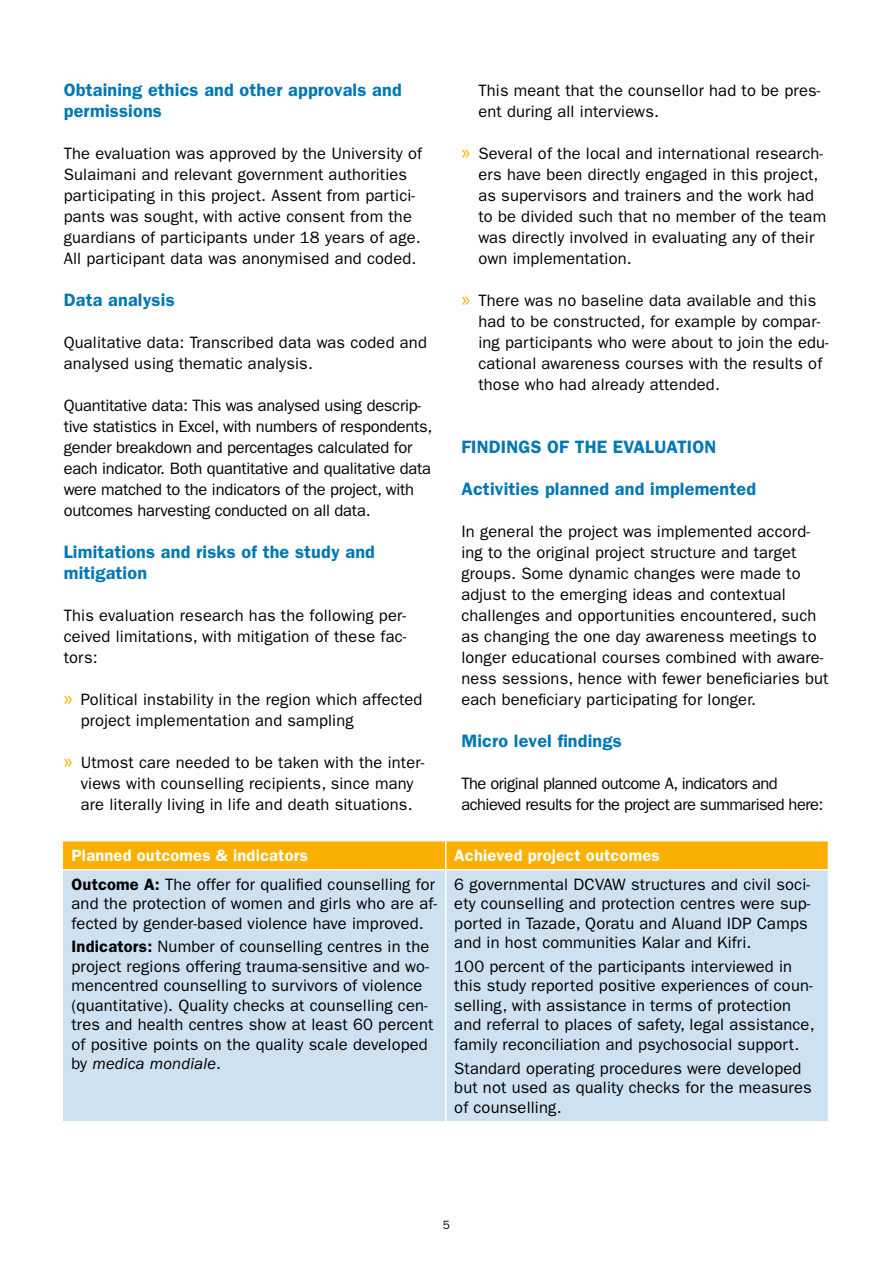
<style>
.page{position:relative;width:893px;height:1263px;background:#fff}
.page>*{position:absolute;margin:0;border:0;box-sizing:border-box;transform-origin:0 0}
.t1{font:600 18px/21px "ITC Franklin Gothic Std";letter-spacing:.01em;color:#0078b3}
.t2{font:16.5px/21px "ITC Franklin Gothic Std";letter-spacing:.01em;color:#000}
.t3{font:16.5px/21px "ITC Franklin Gothic Std";letter-spacing:-.015em;color:#000}
.t4{font:16.5px/21px "ITC Franklin Gothic Std";letter-spacing:-.03em;color:#000}
.t5{font:600 16.5px "ITC Franklin Gothic Std";letter-spacing:.01em;color:#fff}
.t6{font:12px "ITC Franklin Gothic Std";color:#000}
.s1{font-family:"Myriad Pro";font-size:21px;color:#f9b000}
.s2{font-weight:600}
.s3{font-style:italic}
</style>
<div class="page">
<div style="left:63px;top:870px;width:765px;height:251px;background:#cee1f1"></div>
<div style="left:63px;top:841px;width:766px;height:28px;background:#f9b000"></div>
<hr style="left:445px;top:870px;width:1px;height:251px;background:#fff">
<p class="t1" style="left:64px;top:79px;width:339px">Obtaining ethics and other approvals and permissions</p>
<p class="t2" style="left:64px;top:143px;width:360px">The evaluation was approved by the University of Sulaimani and relevant government authorities participating in this project. Assent from partici&shy;pants was sought, with active consent from the guardians of participants under 18 years of age.<br>All participant data was anonymised and coded.</p>
<p class="t1" style="left:64px;top:289px;width:112px">Data analysis</p>
<p class="t2" style="left:64px;top:332px;width:365px">Qualitative data: Transcribed data was coded and analysed using thematic analysis.</p>
<p class="t3" style="left:64px;top:395px;width:370px">Quantitative data: This was analysed using descrip&shy;tive statistics in Excel, with numbers of respondents, gender breakdown and percentages calculated for each indicator. Both quantitative and qualitative data were matched to the indicators of the project, with outcomes harvesting conducted on all data.</p>
<p class="t1" style="left:64px;top:541px;width:313px">Limitations and risks of the study and mitigation</p>
<p class="t2" style="left:64px;top:605px;width:344px;text-align:justify">This evaluation research has the following per&shy;ceived limitations, with mitigation of these fac&shy;tors:</p>
<p class="t2" style="left:81px;top:689px;width:343px;text-indent:-17px"><span class="s1">»</span> Political instability in the region which affected project implementation and sampling</p>
<p class="t2" style="left:64px;top:752px;width:362px;text-align:center"><span class="s1">»</span> Utmost care needed to be taken with the inter&shy;views with counselling recipients, since many<br>are literally living in life and death situations.</p>
<p class="t5" style="left:72px;top:846px;width:238px">Planned outcomes &amp; indicators</p>
<p class="t5" style="left:454px;top:846px;width:207px">Achieved project outcomes</p>
<p class="t2" style="left:72px;top:874px;width:367px;line-height:19.5px"><span class="s2">Outcome A:</span> The offer for qualified counselling for and the protection of women and girls who are af&shy;fected by gender-based violence have improved.</p>
<p class="t2" style="left:72px;top:937px;width:363px;line-height:19.5px"><span class="s2">Indicators:</span> Number of counselling centres in the project regions offering trauma-sensitive and wo&shy;mencentred counselling to survivors of violence (quantitative). Quality checks at counselling cen&shy;tres and health centres show at least 60 percent of positive points on the quality scale developed by <span class="s3">medica mondiale</span>.</p>
<p class="t2" style="left:478px;top:80px;width:344px">This meant that the counsellor had to be pres&shy;ent during all interviews.</p>
<p class="t2" style="left:478px;top:143px;width:349px;text-indent:-17px"><span class="s1">»</span> Several of the local and international research&shy;ers have been directly engaged in this project, as supervisors and trainers and the work had to be divided such that no member of the team was directly involved in evaluating any of their own implementation.</p>
<p class="t2" style="left:478px;top:290px;width:352px;text-indent:-17px"><span class="s1">»</span> There was no baseline data available and this had to be constructed, for example by compar&shy;ing participants who were about to join the edu&shy;cational awareness courses with the results of those who had already attended.</p>
<p class="t1" style="left:461px;top:436px;width:257px">FINDINGS OF THE EVALUATION</p>
<p class="t1" style="left:461px;top:478px;width:296px">Activities planned and implemented</p>
<p class="t2" style="left:461px;top:521px;width:369px">In general the project was implemented accord&shy;ing to the original project structure and target groups. Some dynamic changes were made to adjust to the emerging ideas and contextual challenges and opportunities encountered, such as changing the one day awareness meetings to longer educational courses combined with aware&shy;ness sessions, hence with fewer beneficiaries but each beneficiary participating for longer.</p>
<p class="t1" style="left:461px;top:730px;width:162px">Micro level findings</p>
<p class="t4" style="left:461px;top:773px;width:364px">The original planned outcome A, indicators and achieved results for the project are summarised here:</p>
<p class="t2" style="left:454px;top:874px;width:358px;line-height:19.5px">6 governmental DCVAW structures and civil soci&shy;ety counselling and protection centres were sup&shy;ported in Tazade, Qoratu and Aluand IDP Camps and in host communities Kalar and Kifri.</p>
<p class="t2" style="left:454px;top:957px;width:362px;line-height:19.5px">100 percent of the participants interviewed in this study reported positive experiences of coun&shy;selling, with assistance in terms of protection and referral to places of safety, legal assistance, family reconciliation and psychosocial support.</p>
<p class="t2" style="left:454px;top:1058px;width:359px;line-height:19.5px">Standard operating procedures were developed but not used as quality checks for the measures of counselling.</p>
<p class="t6" style="left:443px;top:1218px;width:9px">5</p>
</div>
